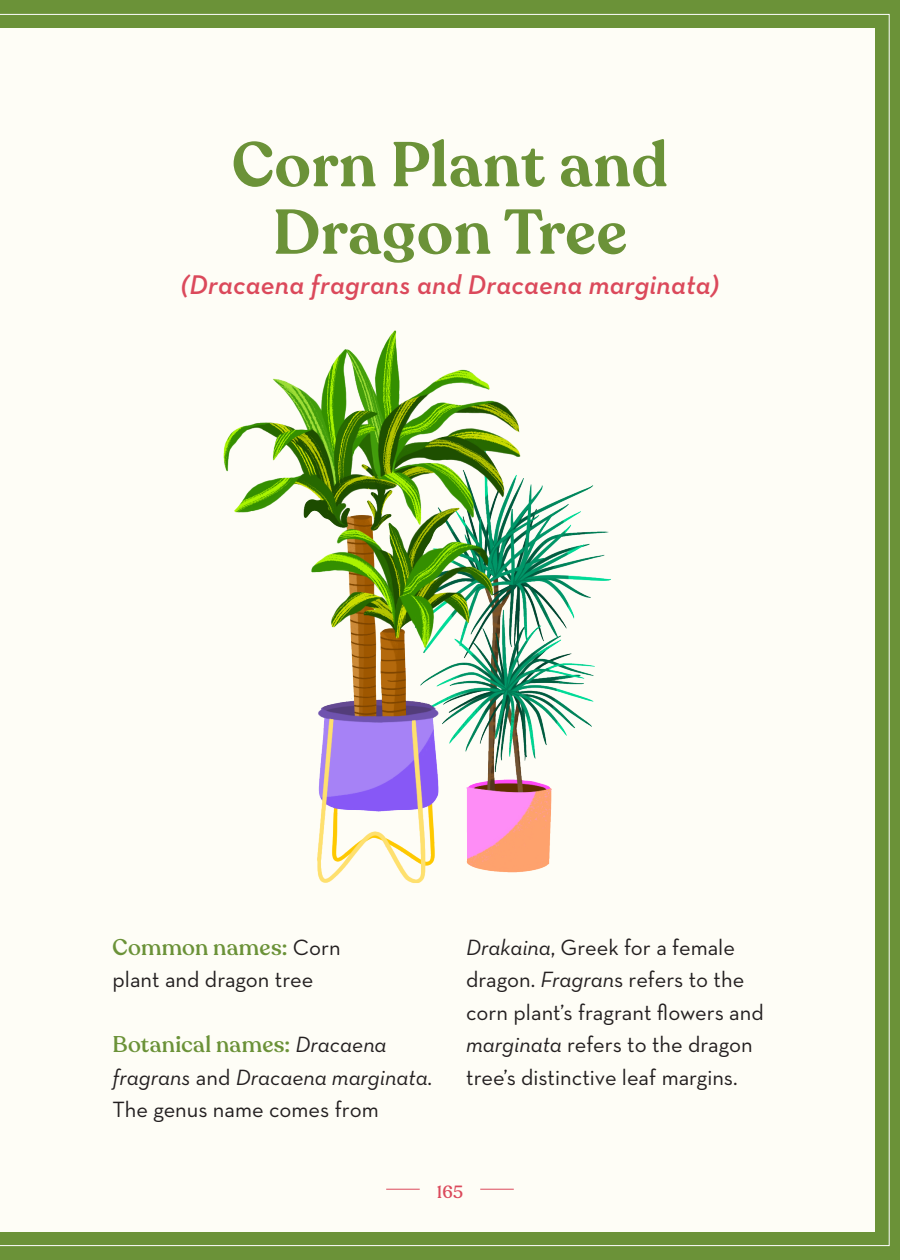
<style>
.page{position:relative;width:900px;height:1260px;background:#fff}
.page>*{position:absolute;margin:0;border:0;box-sizing:border-box;transform-origin:0 0}
.H2_hd_plants_green{font:600 62.5px/67.5px "Recoleta";letter-spacing:.01em;color:#6b9238;text-align:center}
.H2_hd_plants_green-2{font:italic 600 27.5px "Neutra Text";letter-spacing:.01em;color:#db495b}
.running_txt_col{font:22.5px/32.5px "Neutra Text";color:#231f20}
.running_txt_col-2{font:italic 22.5px/32.5px "Neutra Text";color:#231f20}
.t1{font:500 17.5px "Recoleta";color:#db495b}
.s1{font-family:"Recoleta";font-weight:500;color:#6b9238}
.s2{font-family:"Recoleta";font-weight:500;font-style:normal;color:#6b9238}
.s3{font-style:normal}
.s4{font-style:italic}
</style>
<div class="page">
<div style="left:0;top:0;width:900px;height:28px;background:#6b9238"></div>
<div style="left:0;top:1232px;width:900px;height:28px;background:#6b9238"></div>
<div style="left:875px;top:0;width:25px;height:1260px;background:#6b9238"></div>
<hr style="left:386px;top:1189px;width:34px;height:1px;background:#db495b">
<hr style="left:480px;top:1189px;width:34px;height:1px;background:#db495b">
<img style="left:223px;top:330px;width:389px;height:554px">
<p class="H2_hd_plants_green" style="left:232px;top:133px;width:438px">Corn Plant and<br>Dragon Tree</p>
<p class="H2_hd_plants_green-2" style="left:181px;top:268px;width:540px">(Dracaena fragrans and Dracaena marginata)</p>
<p class="running_txt_col" style="left:112px;top:930px;width:230px"><span class="s1">Common names:</span> Corn plant and dragon tree</p>
<p class="running_txt_col-2" style="left:112px;top:1028px;width:321px"><span class="s2">Botanical names:</span> Dracaena fragrans <span class="s3">and</span> Dracaena marginata<span class="s3">.<br>The genus name comes from</span></p>
<p class="running_txt_col" style="left:466px;top:930px;width:299px"><span class="s4">Drakaina</span>, Greek for a female dragon. <span class="s4">Fragran</span>s refers to the corn plant’s fragrant flowers and <span class="s4">marginata</span> refers to the dragon tree’s distinctive leaf margins.</p>
<p class="t1" style="left:437px;top:1181px;width:28px">165</p>
</div>
